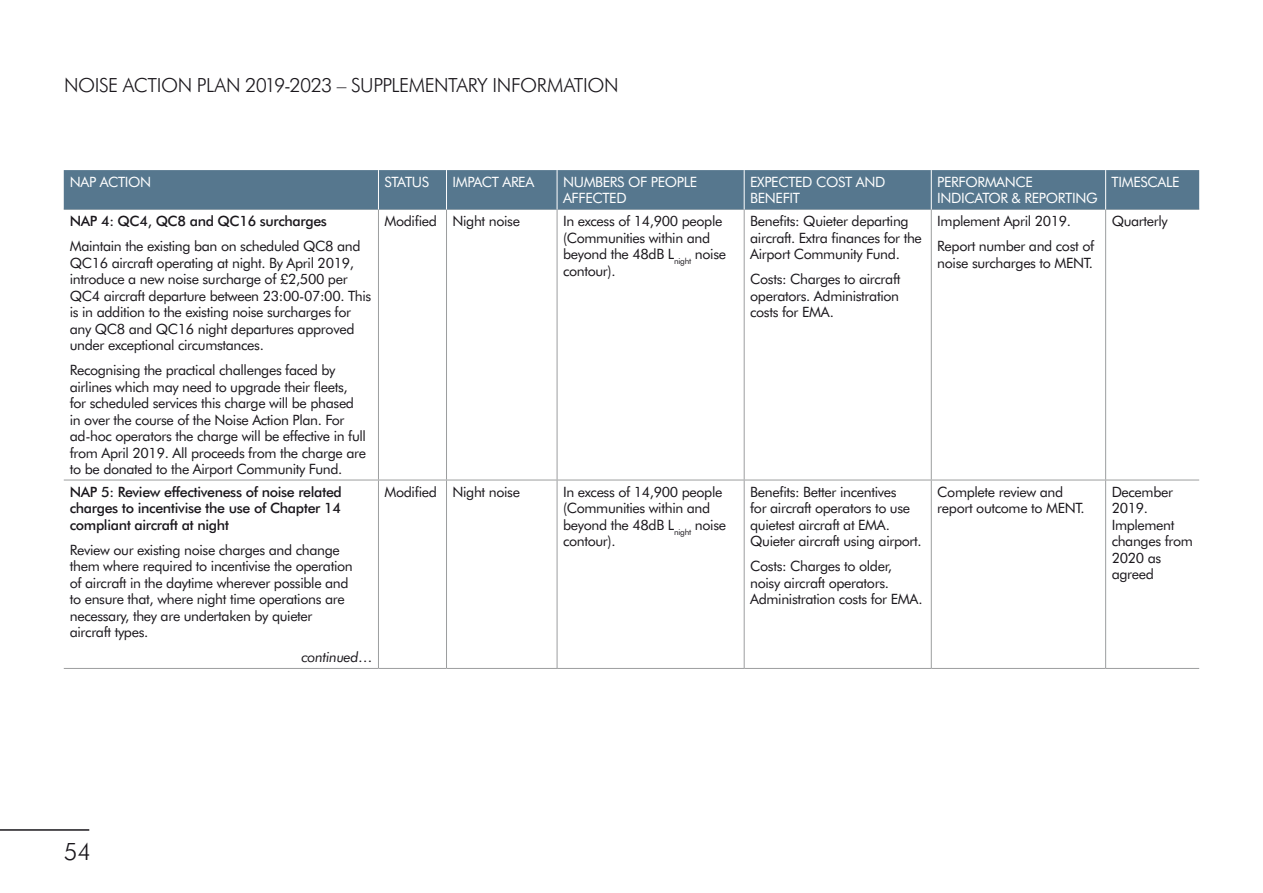
<style>
.page{position:relative;width:1263px;height:893px;background:#fff}
.page>*{position:absolute;margin:0;border:0;box-sizing:border-box;transform-origin:0 0}
.t1{font:300 24px "Futura BT";color:#1a171c}
.t2{font:300 19.5px "Futura BT";letter-spacing:-.025em;color:#1a171c}
.t3{font:14.25px/16.5px "Futura BT";letter-spacing:-.025em;color:#1a171c}
.t4{font:500 14.25px/16.5px "Futura BT";letter-spacing:-.025em;color:#1a171c;text-align:justify}
.t5{font:14.25px/16.5px "Futura BT";letter-spacing:-.025em;color:#fff}
.t6{font:italic 14.25px "Futura BT";letter-spacing:-.025em;color:#1a171c}
.s1{font-style:normal}
</style>
<div class="page">
<hr style="left:64px;top:209px;width:314px;height:1px;background:#9c9e9f">
<hr style="left:378px;top:209px;width:68px;height:1px;background:#9c9e9f">
<hr style="left:378px;top:209px;width:1px;height:271px;background:#9c9e9f">
<hr style="left:446px;top:209px;width:111px;height:1px;background:#9c9e9f">
<hr style="left:446px;top:209px;width:1px;height:271px;background:#9c9e9f">
<hr style="left:557px;top:209px;width:187px;height:1px;background:#9c9e9f">
<hr style="left:557px;top:209px;width:1px;height:271px;background:#9c9e9f">
<hr style="left:744px;top:209px;width:187px;height:1px;background:#9c9e9f">
<hr style="left:744px;top:209px;width:1px;height:271px;background:#9c9e9f">
<hr style="left:931px;top:209px;width:175px;height:1px;background:#9c9e9f">
<hr style="left:931px;top:209px;width:1px;height:271px;background:#9c9e9f">
<hr style="left:1106px;top:209px;width:93px;height:1px;background:#9c9e9f">
<hr style="left:1105px;top:209px;width:1px;height:271px;background:#9c9e9f">
<hr style="left:64px;top:480px;width:314px;height:1px;background:#9c9e9f">
<hr style="left:378px;top:480px;width:68px;height:1px;background:#9c9e9f">
<hr style="left:378px;top:480px;width:1px;height:188px;background:#9c9e9f">
<hr style="left:446px;top:480px;width:111px;height:1px;background:#9c9e9f">
<hr style="left:446px;top:480px;width:1px;height:188px;background:#9c9e9f">
<hr style="left:557px;top:480px;width:187px;height:1px;background:#9c9e9f">
<hr style="left:557px;top:480px;width:1px;height:188px;background:#9c9e9f">
<hr style="left:744px;top:480px;width:187px;height:1px;background:#9c9e9f">
<hr style="left:744px;top:480px;width:1px;height:188px;background:#9c9e9f">
<hr style="left:931px;top:480px;width:175px;height:1px;background:#9c9e9f">
<hr style="left:931px;top:480px;width:1px;height:188px;background:#9c9e9f">
<hr style="left:1106px;top:480px;width:93px;height:1px;background:#9c9e9f">
<hr style="left:1105px;top:480px;width:1px;height:188px;background:#9c9e9f">
<hr style="left:64px;top:668px;width:314px;height:1px;background:#9c9e9f">
<hr style="left:378px;top:668px;width:68px;height:1px;background:#9c9e9f">
<hr style="left:446px;top:668px;width:111px;height:1px;background:#9c9e9f">
<hr style="left:557px;top:668px;width:187px;height:1px;background:#9c9e9f">
<hr style="left:744px;top:668px;width:187px;height:1px;background:#9c9e9f">
<hr style="left:931px;top:668px;width:175px;height:1px;background:#9c9e9f">
<hr style="left:1106px;top:668px;width:93px;height:1px;background:#9c9e9f">
<hr style="left:0;top:829px;width:89px;height:2px;background:#1a171c">
<div style="left:64px;top:170px;width:1135px;height:39px;background:#56778e"></div>
<hr style="left:378px;top:170px;width:1px;height:39px;background:#fff">
<hr style="left:446px;top:170px;width:1px;height:39px;background:#fff">
<hr style="left:557px;top:170px;width:1px;height:39px;background:#fff">
<hr style="left:744px;top:170px;width:1px;height:39px;background:#fff">
<hr style="left:931px;top:170px;width:1px;height:39px;background:#fff">
<hr style="left:1105px;top:170px;width:1px;height:39px;background:#fff">
<h2 class="t2" style="left:64px;top:74px;width:556px">NOISE ACTION PLAN 2019-2023 – SUPPLEMENTARY INFORMATION</h2>
<p class="t5" style="left:70px;top:174px;width:83px">NAP ACTION</p>
<p class="t5" style="left:384px;top:174px;width:46px">STATUS</p>
<p class="t5" style="left:452px;top:174px;width:83px">IMPACT AREA</p>
<p class="t5" style="left:563px;top:174px;width:136px">NUMBERS OF PEOPLE<br>AFFECTED</p>
<p class="t5" style="left:750px;top:174px;width:137px">EXPECTED COST AND<br>BENEFIT</p>
<p class="t5" style="left:937px;top:174px;width:162px">PERFORMANCE<br>INDICATOR &amp; REPORTING</p>
<p class="t5" style="left:1112px;top:174px;width:69px">TIMESCALE</p>
<p class="t4" style="left:70px;top:213px;width:259px">NAP 4: QC4, QC8 and QC16 surcharges</p>
<p class="t3" style="left:70px;top:238px;width:303px">Maintain the existing ban on scheduled QC8 and QC16 aircraft operating at night. By April 2019, introduce a new noise surcharge of £2,500 per QC4 aircraft departure between 23:00-07:00. This is in addition to the existing noise surcharges for any QC8 and QC16 night departures approved under exceptional circumstances.</p>
<p class="t3" style="left:70px;top:362px;width:298px">Recognising the practical challenges faced by airlines which may need to upgrade their fleets, for scheduled services this charge will be phased in over the course of the Noise Action Plan. For ad-hoc operators the charge will be effective in full from April 2019. All proceeds from the charge are to be donated to the Airport Community Fund.</p>
<p class="t4" style="left:70px;top:483px;width:274px">NAP 5: Review effectiveness of noise related charges to incentivise the use of Chapter 14 compliant aircraft at night</p>
<p class="t3" style="left:70px;top:541px;width:284px">Review our existing noise charges and change them where required to incentivise the operation of aircraft in the daytime wherever possible and to ensure that, where night time operations are necessary, they are undertaken by quieter aircraft types.</p>
<p class="t6" style="left:301px;top:649px;width:73px">continued<span class="s1">…</span></p>
<p class="t3" style="left:384px;top:213px;width:137px">Modified Night noise</p>
<p class="t3" style="left:563px;top:213px;width:165px">In excess of 14,900 people (Communities within and beyond the 48dB L<sub>night</sub> noise contour).</p>
<p class="t3" style="left:750px;top:213px;width:173px">Benefits: Quieter departing aircraft. Extra finances for the<br>Airport Community Fund.</p>
<p class="t3" style="left:750px;top:271px;width:152px;text-align:justify">Costs: Charges to aircraft operators. Administration costs for EMA.</p>
<p class="t3" style="left:384px;top:483px;width:137px">Modified Night noise</p>
<p class="t3" style="left:563px;top:483px;width:165px">In excess of 14,900 people (Communities within and beyond the 48dB L<sub>night</sub> noise contour).</p>
<p class="t3" style="left:750px;top:483px;width:173px">Benefits: Better incentives<br>for aircraft operators to use quietest aircraft at EMA.<br>Quieter aircraft using airport.</p>
<p class="t3" style="left:750px;top:558px;width:174px">Costs: Charges to older, noisy aircraft operators.<br>Administration costs for EMA.</p>
<p class="t3" style="left:937px;top:208px;width:158px;line-height:25px">Implement April 2019.<br>Report number and cost of</p>
<p class="t3" style="left:937px;top:254px;width:157px">noise surcharges to MENT.</p>
<p class="t3" style="left:1112px;top:213px;width:58px">Quarterly</p>
<p class="t3" style="left:937px;top:483px;width:149px">Complete review and report outcome to MENT.</p>
<p class="t3" style="left:1112px;top:483px;width:83px">December<br>2019.<br>Implement changes from<br>2020 as agreed</p>
<h1 class="t1" style="left:64px;top:837px;width:29px">54</h1>
</div>
